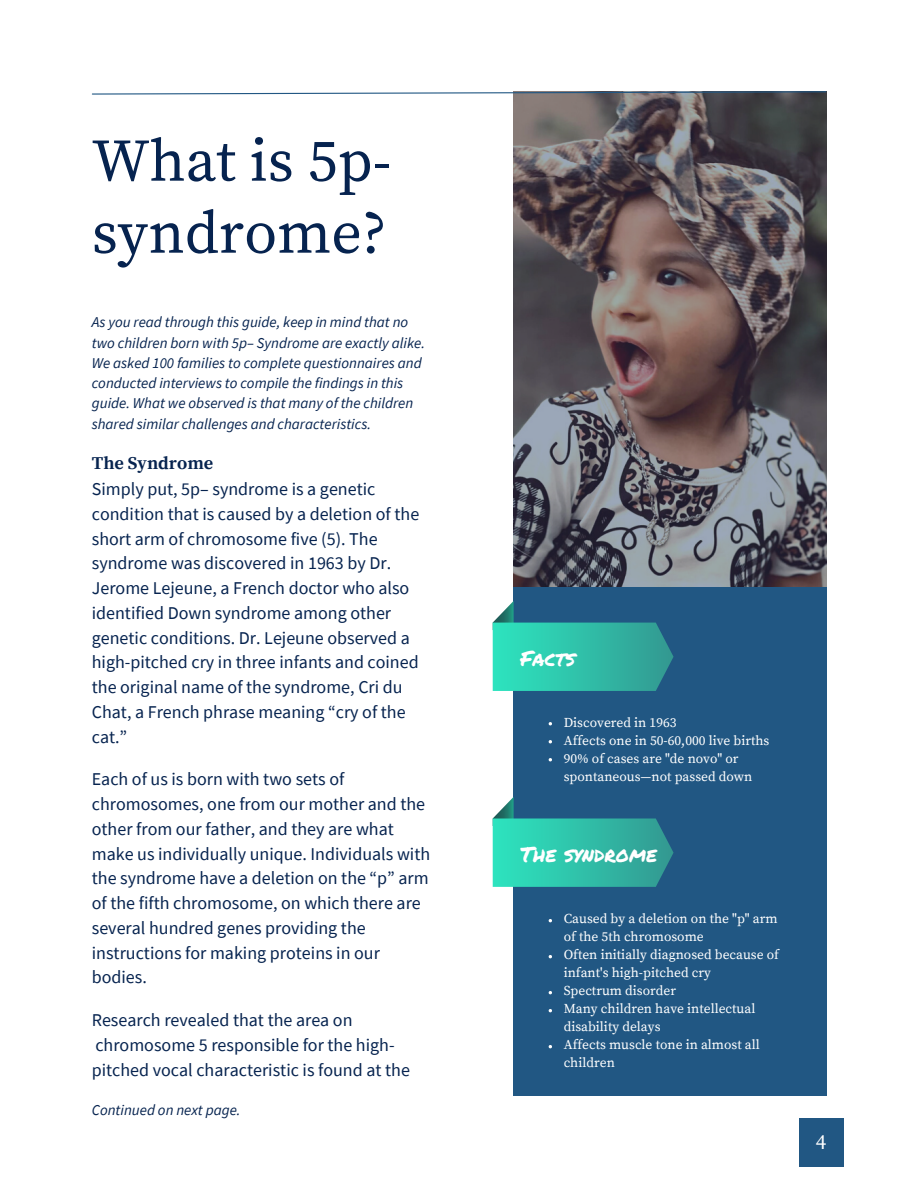
<style>
.page{position:relative;width:918px;height:1188px;background:#fff}
.page>*{position:absolute;margin:0;border:0;box-sizing:border-box;transform-origin:0 0}
.t1{font:60px "Source Serif Pro";color:#06234f}
.t2{font:21px "Permanent Marker";color:#fff}
.t3{font:21px "Source Serif Pro";color:#fff}
.t4{font:18px/24.8px "Source Sans Pro";color:#06234f}
.t5{font:700 18px "Source Serif Pro";color:#06234f}
.t6{font:italic 15px/20.2px "Source Sans Pro";color:#06234f}
.t7{font:13.5px/18px "Source Serif Pro";color:#fff}
</style>
<div class="page">
<svg style="left:513px;top:95px;width:313px;height:492px;background:#625b60"></svg>
<svg style="left:92px;top:91px;width:735px;height:4px"></svg>
<div style="left:513px;top:587px;width:313px;height:509px;background:#215783"></div>
<svg style="left:493px;top:601px;width:181px;height:90px"></svg>
<svg style="left:493px;top:797px;width:181px;height:90px"></svg>
<div style="left:799px;top:1119px;width:45px;height:48px;background:#215783"></div>
<p class="t1" style="left:92px;top:126px;width:301px">What is 5p-</p>
<p class="t1" style="left:92px;top:198px;width:297px">syndrome?</p>
<p class="t6" style="left:92px;top:312px;width:335px">As you read through this guide, keep in mind that no two children born with 5p– Syndrome are exactly alike.<br>We asked 100 families to complete questionnaires and conducted interviews to compile the findings in this guide. What we observed is that many of the children shared similar challenges and characteristics.</p>
<p class="t5" style="left:92px;top:453px;width:123px">The Syndrome</p>
<p class="t4" style="left:92px;top:476px;width:329px">Simply put, 5p– syndrome is a genetic condition that is caused by a deletion of the short arm of chromosome five (5). The syndrome was discovered in 1963 by Dr.<br>Jerome Lejeune, a French doctor who also identified Down syndrome among other genetic conditions. Dr. Lejeune observed a high-pitched cry in three infants and coined the original name of the syndrome, Cri du Chat, a French phrase meaning “cry of the cat.”</p>
<p class="t4" style="left:92px;top:767px;width:340px">Each of us is born with two sets of chromosomes, one from our mother and the other from our father, and they are what make us individually unique. Individuals with the syndrome have a deletion on the “p” arm of the fifth chromosome, on which there are several hundred genes providing the instructions for making proteins in our bodies.</p>
<p class="t4" style="left:92px;top:1007px;width:320px">Research revealed that the area on chromosome 5 responsible for the high&shy;pitched vocal characteristic is found at the</p>
<p class="t6" style="left:92px;top:1099px;width:150px">Continued on next page.</p>
<p class="t2" style="left:521px;top:643px;width:56px">Facts</p>
<p class="t7" style="left:564px;top:714px;width:114px">Discovered in 1963</p>
<p class="t7" style="left:564px;top:732px;width:207px">Affects one in 50-60,000 live births</p>
<p class="t7" style="left:564px;top:750px;width:190px">90% of cases are "de novo" or spontaneous—not passed down</p>
<p class="t2" style="left:521px;top:839px;width:138px">The syndrome</p>
<p class="t7" style="left:564px;top:911px;width:215px">Caused by a deletion on the "p" arm of the 5th chromosome</p>
<p class="t7" style="left:564px;top:947px;width:217px">Often initially diagnosed because of infant's high-pitched cry</p>
<p class="t7" style="left:564px;top:983px;width:114px">Spectrum disorder</p>
<p class="t7" style="left:564px;top:1001px;width:193px">Many children have intellectual disability delays</p>
<p class="t7" style="left:564px;top:1037px;width:198px">Affects muscle tone in almost all children</p>
<p class="t3" style="left:816px;top:1130px;width:12px">4</p>
</div>
